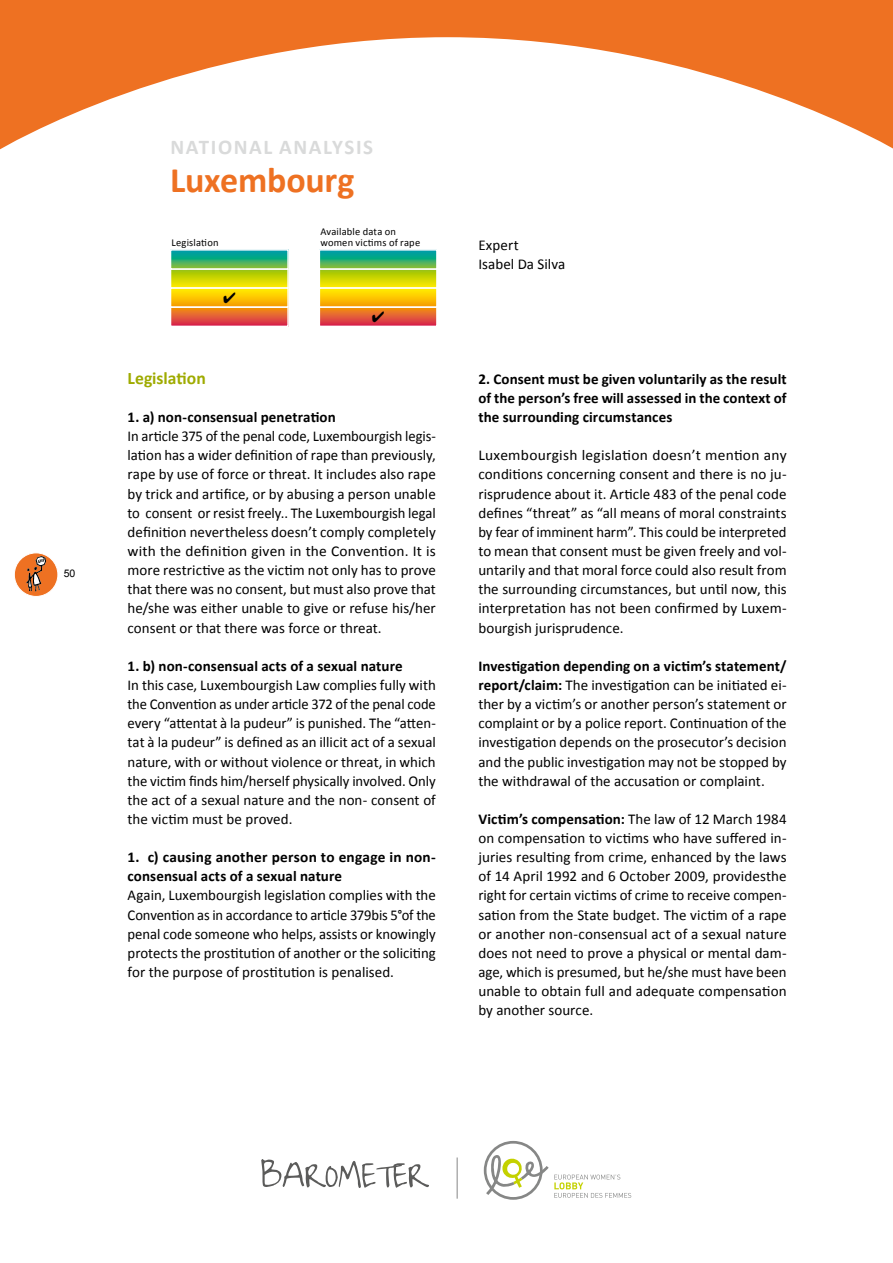
<style>
.page{position:relative;width:893px;height:1263px;background:#fff}
.page>*{position:absolute;margin:0;border:0;box-sizing:border-box;transform-origin:0 0}
.t1{font:700 36px "Calibri";letter-spacing:-.005em;color:#ee7122}
.t2{font:700 21px "Calibri";letter-spacing:.07em;color:#d9dada}
.t3{font:700 17.7px "Calibri";color:#9fab00}
.t4{font:15px/19.2px "Calibri";letter-spacing:.005em;color:#000;text-align:justify}
.t5{font:700 15px/19.2px "Calibri";letter-spacing:.005em;color:#000}
.t6{font:10.5px/10.5px "Calibri";letter-spacing:.015em;color:#000}
.t7{font:10.5px "Arial";color:#000}
.s1{font-weight:700}
</style>
<div class="page">
<svg style="left:173px;top:271px;width:113px;height:15px;background:#cdd601"></svg>
<svg style="left:322px;top:271px;width:113px;height:15px;background:#cdd601"></svg>
<div style="left:319px;top:268px;width:119px;height:21px;border:2px solid #fff"></div>
<svg style="left:173px;top:252px;width:113px;height:15px;background:#2bac74"></svg>
<div style="left:170px;top:249px;width:119px;height:21px;border:2px solid #fff"></div>
<svg style="left:322px;top:252px;width:113px;height:15px;background:#2bac74"></svg>
<div style="left:319px;top:249px;width:119px;height:21px;border:2px solid #fff"></div>
<svg style="left:173px;top:290px;width:113px;height:15px;background:#fcc500"></svg>
<div style="left:170px;top:287px;width:119px;height:21px;border:2px solid #fff"></div>
<svg style="left:322px;top:290px;width:113px;height:15px;background:#fcc500"></svg>
<div style="left:319px;top:287px;width:119px;height:21px;border:2px solid #fff"></div>
<svg style="left:173px;top:309px;width:113px;height:15px;background:#e35c33"></svg>
<div style="left:170px;top:306px;width:119px;height:21px;border:2px solid #fff"></div>
<svg style="left:322px;top:309px;width:113px;height:15px;background:#e35c33"></svg>
<div style="left:319px;top:306px;width:119px;height:21px;border:2px solid #fff"></div>
<div style="left:14px;top:553px;width:44px;height:43px;background:#ee7122;border-radius:50%"></div>
<div style="left:14px;top:553px;width:44px;height:44px;border:1px solid #fff;border-radius:50%"></div>
<svg style="left:26px;top:556px;width:20px;height:36px"></svg>
<svg style="left:484px;top:1141px;width:147px;height:59px"></svg>
<hr style="left:457px;top:1157px;width:1px;height:42px;background:#868786">
<svg style="left:261px;top:1159px;width:168px;height:29px"></svg>
<svg style="left:0;top:0;width:893px;height:150px"></svg>
<svg style="left:224px;top:292px;width:11px;height:11px"></svg>
<svg style="left:372px;top:311px;width:12px;height:11px"></svg>
<p class="t7" style="left:64px;top:567px;width:13px">50</p>
<h2 class="t2" style="left:170px;top:134px;width:204px">NATIONAL ANALYSIS</h2>
<h1 class="t1" style="left:170px;top:157px;width:186px">Luxembourg</h1>
<p class="t6" style="left:172px;top:237px;width:49px">Legislation</p>
<p class="t6" style="left:320px;top:226px;width:101px">Available data on women victims of rape</p>
<p class="t3" style="left:128px;top:367px;width:80px">Legislation</p>
<p class="t5" style="left:128px;top:407px;width:210px">1. a) non-consensual penetration</p>
<p class="t4" style="left:128px;top:427px;width:310px">In article 375 of the penal code, Luxembourgish legis&shy;lation has a wider definition of rape than previously, rape by use of force or threat. It includes also rape by trick and artifice, or by abusing a person unable to consent or resist freely.. The Luxembourgish legal definition nevertheless doesn’t comply completely with the definition given in the Convention. It is more restrictive as the victim not only has to prove that there was no consent, but must also prove that he/she was either unable to give or refuse his/her consent or that there was force or threat.</p>
<p class="t5" style="left:128px;top:656px;width:277px">1. b) non-consensual acts of a sexual nature</p>
<p class="t4" style="left:128px;top:675px;width:310px">In this case, Luxembourgish Law complies fully with the Convention as under article 372 of the penal code every “attentat à la pudeur” is punished. The “atten&shy;tat à la pudeur” is defined as an illicit act of a sexual nature, with or without violence or threat, in which the victim finds him/herself physically involved. Only the act of a sexual nature and the non- consent of the victim must be proved.</p>
<p class="t5" style="left:128px;top:847px;width:310px">1. c) causing another person to engage in non&shy;consensual acts of a sexual nature</p>
<p class="t4" style="left:128px;top:886px;width:310px">Again, Luxembourgish legislation complies with the Convention as in accordance to article 379bis 5°of the penal code someone who helps, assists or knowingly protects the prostitution of another or the soliciting for the purpose of prostitution is penalised.</p>
<p class="t4" style="left:478px;top:235px;width:89px">Expert<br>Isabel Da Silva</p>
<p class="t5" style="left:478px;top:369px;width:310px;text-align:justify">2. Consent must be given voluntarily as the result of the person’s free will assessed in the context of the surrounding circumstances</p>
<p class="t4" style="left:478px;top:446px;width:310px">Luxembourgish legislation doesn’t mention any conditions concerning consent and there is no ju&shy;risprudence about it. Article 483 of the penal code defines “threat” as “all means of moral constraints by fear of imminent harm”. This could be interpreted to mean that consent must be given freely and vol&shy;untarily and that moral force could also result from the surrounding circumstances, but until now, this interpretation has not been confirmed by Luxem&shy;bourgish jurisprudence.</p>
<p class="t4" style="left:478px;top:656px;width:310px"><span class="s1">Investigation depending on a victim’s statement/ report/claim:</span> The investigation can be initiated ei&shy;ther by a victim’s or another person’s statement or complaint or by a police report. Continuation of the investigation depends on the prosecutor’s decision and the public investigation may not be stopped by the withdrawal of the accusation or complaint.</p>
<p class="t4" style="left:478px;top:809px;width:310px"><span class="s1">Victim’s compensation:</span> The law of 12 March 1984 on compensation to victims who have suffered in&shy;juries resulting from crime, enhanced by the laws of 14 April 1992 and 6 October 2009, providesthe right for certain victims of crime to receive compen&shy;sation from the State budget. The victim of a rape or another non-consensual act of a sexual nature does not need to prove a physical or mental dam&shy;age, which is presumed, but he/she must have been unable to obtain full and adequate compensation by another source.</p>
</div>
